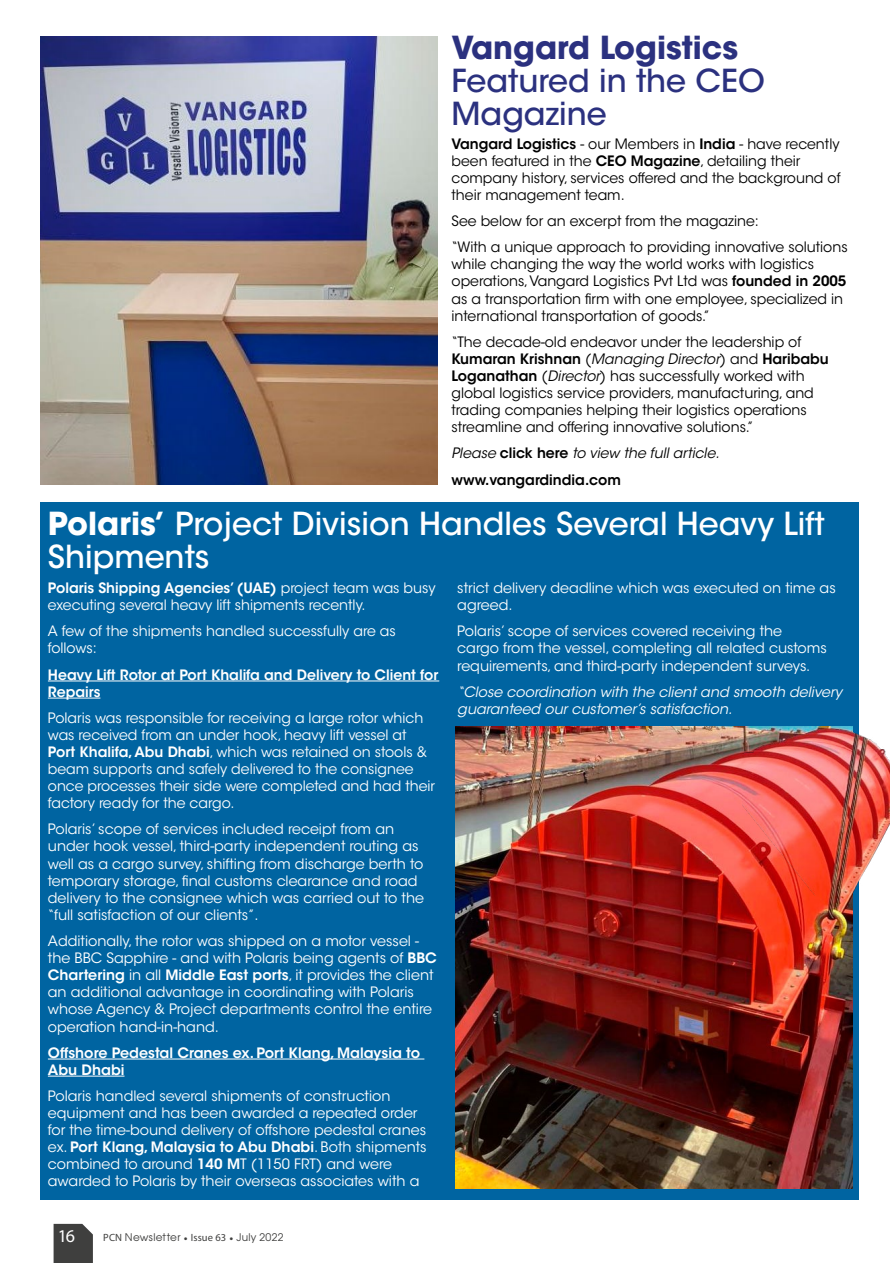
<style>
.page{position:relative;width:893px;height:1263px;background:#fff}
.page>*{position:absolute;margin:0;border:0;box-sizing:border-box;transform-origin:0 0}
.t1{font:500 31.5px/33px "ITC Avant Garde Std";color:#fff}
.t2{font:500 31.5px/33px "ITC Avant Garde Std";color:#2b317f}
.t3{font:700 31.5px "ITC Avant Garde Std";color:#2b317f}
.t4{font:18px "Myriad Pro";color:#fff}
.t5{font:14.25px/17.1px "ITC Avant Garde Std";color:#fff}
.t6{font:14.25px/17.1px "ITC Avant Garde Std";color:#000}
.t7{font:600 14.25px/17.1px "ITC Avant Garde Std";color:#fff}
.t8{font:italic 14.25px/17.1px "ITC Avant Garde Std";color:#fff}
.t9{font:600 14.25px/26.1px "ITC Avant Garde Std";color:#000}
.t10{font:10.5px "Avant Garde";letter-spacing:.03em;color:#3f3f3e}
.s1{font-weight:600}
.s2{font-style:italic}
.s3{font-weight:400;font-style:italic}
.s4{font-weight:700}
.s5{font-family:"Myriad Pro"}
.s6{font-size:7.5px}
</style>
<div class="page">
<div style="left:54px;top:1224px;width:39px;height:39px;background:#3f3f3e"></div>
<img style="left:41px;top:36px;width:397px;height:449px">
<div style="left:41px;top:502px;width:818px;height:697px;background:#0064a1"></div>
<hr style="left:48px;top:681px;width:391px;height:1px;background:#fff">
<hr style="left:48px;top:698px;width:52px;height:1px;background:#fff">
<hr style="left:48px;top:1059px;width:376px;height:1px;background:#fff">
<hr style="left:48px;top:1076px;width:76px;height:1px;background:#fff">
<img style="left:455px;top:726px;width:398px;height:462px">
<img style="left:742px;top:726px;width:148px;height:169px">
<h1 class="t3" style="left:452px;top:27px;width:288px">Vangard Logistics</h1>
<h1 class="t2" style="left:452px;top:65px;width:315px">Featured in the CEO<br>Magazine</h1>
<p class="t6" style="left:452px;top:135px;width:391px"><span class="s1">Vangard Logistics</span> - our Members in <span class="s1">India</span> - have recently been featured in the <span class="s1">CEO Magazine</span>, detailing their company history, services offered and the background of their management team.</p>
<p class="t6" style="left:452px;top:208px;width:398px;line-height:26.1px">See below for an excerpt from the magazine:<br>“With a unique approach to providing innovative solutions</p>
<p class="t6" style="left:452px;top:256px;width:396px">while changing the way the world works with logistics operations, Vangard Logistics Pvt Ltd was <span class="s1">founded in 2005 </span>as a transportation firm with one employee, specialized in international transportation of goods.”</p>
<p class="t6" style="left:452px;top:333px;width:379px">“The decade-old endeavor under the leadership of <span class="s1">Kumaran Krishnan</span> (<span class="s2">Managing Director</span>) and <span class="s1">Haribabu Loganathan</span> (<span class="s2">Director</span>) has successfully worked with global logistics service providers, manufacturing, and trading companies helping their logistics operations streamline and offering innovative solutions.”</p>
<p class="t9" style="left:452px;top:440px;width:269px"><span class="s3">Please</span> click here <span class="s3">to view the full article. </span>www.vangardindia.com</p>
<h1 class="t1" style="left:48px;top:507px;width:778px"><span class="s4">Polaris’</span> Project Division Handles Several Heavy Lift<br>Shipments</h1>
<p class="t5" style="left:48px;top:580px;width:389px"><span class="s1">Polaris Shipping Agencies’ (UAE)</span> project team was busy executing several heavy lift shipments recently.</p>
<p class="t5" style="left:48px;top:623px;width:349px">A few of the shipments handled successfully are as follows:</p>
<p class="t7" style="left:48px;top:666px;width:392px">Heavy Lift Rotor at Port Khalifa and Delivery to Client for<br>Repairs</p>
<p class="t5" style="left:48px;top:709px;width:389px">Polaris was responsible for receiving a large rotor which was received from an under hook, heavy lift vessel at <span class="s1">Port Khalifa, Abu Dhabi</span>, which was retained on stools &amp; beam supports and safely delivered to the consignee once processes their side were completed and had their factory ready for the cargo.</p>
<p class="t5" style="left:48px;top:821px;width:378px">Polaris’ scope of services included receipt from an under hook vessel, third-party independent routing as well as a cargo survey, shifting from discharge berth to temporary storage, final customs clearance and road delivery to the consignee which was carried out to the “full satisfaction of our clients”.</p>
<p class="t5" style="left:48px;top:932px;width:391px">Additionally, the rotor was shipped on a motor vessel - the BBC Sapphire - and with Polaris being agents of <span class="s1">BBC Chartering</span> in all <span class="s1">Middle East ports</span>, it provides the client an additional advantage in coordinating with Polaris whose Agency &amp; Project departments control the entire operation hand-in-hand.</p>
<p class="t7" style="left:48px;top:1044px;width:374px">Offshore Pedestal Cranes ex. Port Klang, Malaysia to<br>Abu Dhabi</p>
<p class="t5" style="left:48px;top:1087px;width:380px">Polaris handled several shipments of construction equipment and has been awarded a repeated order for the time-bound delivery of offshore pedestal cranes ex. <span class="s1">Port Klang, Malaysia to Abu Dhabi</span>. Both shipments combined to around <span class="s1">140 M</span>T (1150 FRT) and were awarded to Polaris by their overseas associates with a</p>
<p class="t5" style="left:457px;top:580px;width:380px">strict delivery deadline which was executed on time as agreed.</p>
<p class="t5" style="left:457px;top:623px;width:371px">Polaris’ scope of services covered receiving the cargo from the vessel, completing all related customs requirements, and third-party independent surveys.</p>
<p class="t8" style="left:457px;top:683px;width:386px">“Close coordination with the client and smooth delivery guaranteed our customer’s satisfaction.</p>
<p class="t4" style="left:58px;top:1224px;width:19px">16</p>
<p class="t10" style="left:103px;top:1230px;width:182px"><span class="s5">PCN</span> Newsletter <span class="s6">•</span> <span class="s5">Issue 63</span> <span class="s6">•</span> July 2022</p>
</div>
